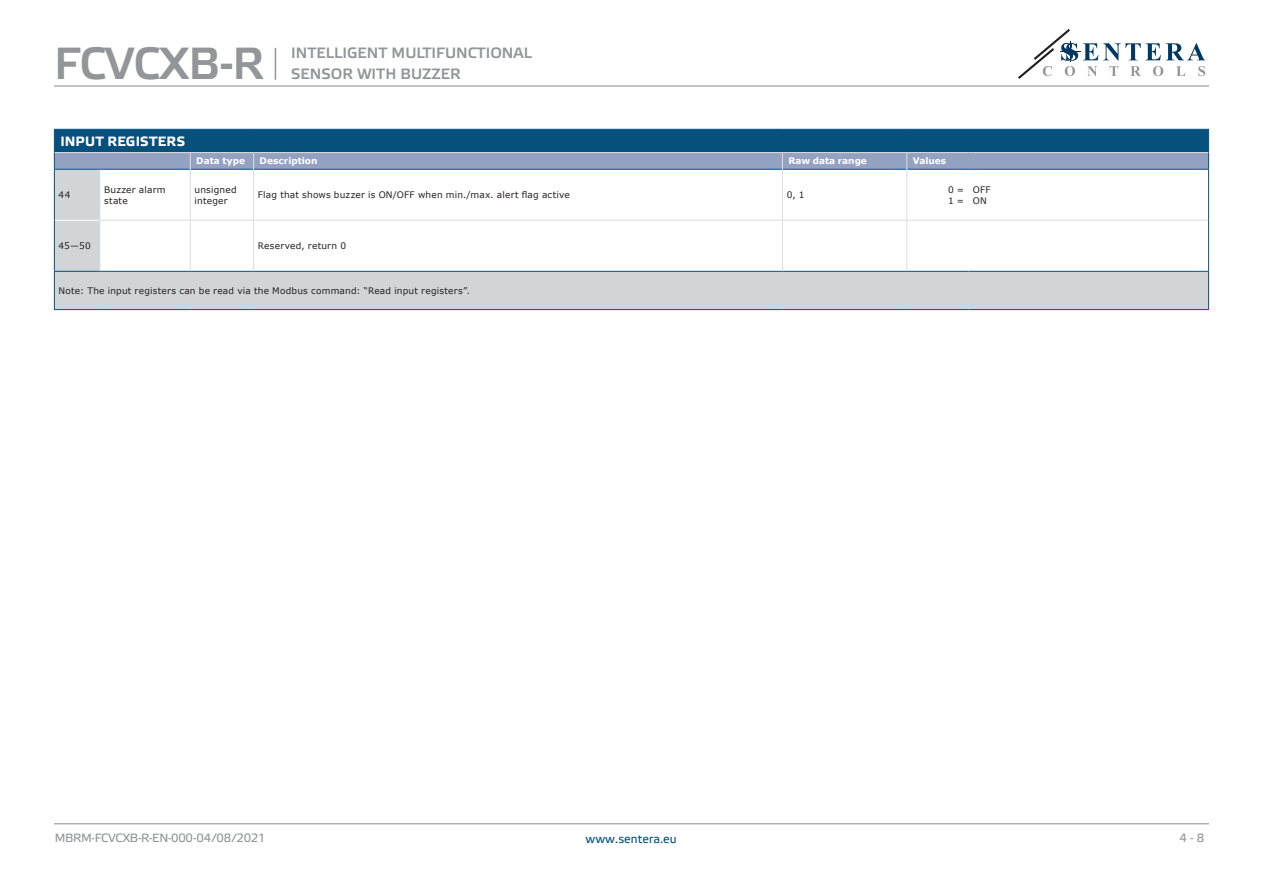
<style>
.page{position:relative;width:1263px;height:893px;background:#fff}
.page>*{position:absolute;margin:0;border:0;box-sizing:border-box;transform-origin:0 0}
.t1{font:45px "Etelka Medium Pro";letter-spacing:-.02em;color:#939598}
.t2{font:15px/21px "Etelka Medium Pro";color:#939598}
.table_text{font:700 13.5px "Etelka Text Pro";letter-spacing:.015em;color:#fff}
.t3{font:12px "Etelka Text Pro";letter-spacing:-.025em;color:#939598}
.t4{font:12px "Etelka Text Pro";color:#06517c}
.Table-text-modbus{font:9px/10.8px "Verdana";letter-spacing:.025em;color:#231f20}
.table_text-2{font:700 9px "Verdana";letter-spacing:-.005em;color:#fff}
</style>
<div class="page">
<hr style="left:54px;top:85px;width:1155px;height:2px;background:#939598">
<hr style="left:54px;top:823px;width:1155px;height:1px;background:#939598">
<svg style="left:1018px;top:29px;width:187px;height:50px"></svg>
<hr style="left:275px;top:48px;width:1px;height:32px;background:#939598">
<svg style="left:55px;top:170px;width:1153px;height:139px"></svg>
<hr style="left:54px;top:169px;width:46px;height:1px;background:#015186">
<hr style="left:100px;top:169px;width:90px;height:1px;background:#015186">
<hr style="left:191px;top:169px;width:62px;height:1px;background:#015186">
<hr style="left:254px;top:169px;width:528px;height:1px;background:#015186">
<hr style="left:783px;top:169px;width:123px;height:1px;background:#015186">
<hr style="left:907px;top:169px;width:61px;height:1px;background:#015186">
<hr style="left:968px;top:169px;width:241px;height:1px;background:#015186">
<hr style="left:54px;top:271px;width:46px;height:1px;background:#06517c">
<hr style="left:54px;top:272px;width:1px;height:37px;background:#06517c">
<hr style="left:100px;top:271px;width:90px;height:1px;background:#06517c">
<hr style="left:190px;top:271px;width:64px;height:1px;background:#06517c">
<hr style="left:254px;top:271px;width:528px;height:1px;background:#06517c">
<hr style="left:782px;top:271px;width:125px;height:1px;background:#06517c">
<hr style="left:907px;top:271px;width:61px;height:1px;background:#06517c">
<hr style="left:968px;top:271px;width:241px;height:1px;background:#06517c">
<hr style="left:1208px;top:272px;width:1px;height:37px;background:#06517c">
<hr style="left:54px;top:309px;width:46px;height:1px;background:#06517c">
<hr style="left:100px;top:309px;width:90px;height:1px;background:#06517c">
<hr style="left:190px;top:309px;width:64px;height:1px;background:#06517c">
<hr style="left:254px;top:309px;width:528px;height:1px;background:#06517c">
<hr style="left:782px;top:309px;width:125px;height:1px;background:#06517c">
<hr style="left:907px;top:309px;width:61px;height:1px;background:#06517c">
<hr style="left:968px;top:309px;width:241px;height:1px;background:#06517c">
<hr style="left:100px;top:220px;width:90px;height:1px;background:#dcdddf">
<hr style="left:190px;top:220px;width:64px;height:1px;background:#dcdddf">
<hr style="left:254px;top:220px;width:528px;height:1px;background:#dcdddf">
<hr style="left:782px;top:220px;width:125px;height:1px;background:#dcdddf">
<hr style="left:907px;top:220px;width:61px;height:1px;background:#dcdddf">
<hr style="left:968px;top:220px;width:240px;height:1px;background:#dcdddf">
<hr style="left:55px;top:220px;width:45px;height:1px;background:#fff">
<hr style="left:54px;top:170px;width:1px;height:50px;background:#06517c">
<hr style="left:1208px;top:170px;width:1px;height:50px;background:#06517c">
<hr style="left:54px;top:220px;width:1px;height:51px;background:#06517c">
<hr style="left:1208px;top:220px;width:1px;height:51px;background:#06517c">
<svg style="left:54px;top:129px;width:1155px;height:40px;background:#42749a"></svg>
<hr style="left:968px;top:152px;width:240px;height:1px;background:#dcdddf">
<hr style="left:100px;top:170px;width:1px;height:50px;background:#dcdddf">
<hr style="left:190px;top:169px;width:1px;height:51px;background:#dcdddf">
<hr style="left:253px;top:169px;width:1px;height:51px;background:#dcdddf">
<hr style="left:782px;top:169px;width:1px;height:51px;background:#dcdddf">
<hr style="left:906px;top:169px;width:1px;height:51px;background:#dcdddf">
<hr style="left:100px;top:221px;width:1px;height:50px;background:#dcdddf">
<hr style="left:190px;top:221px;width:1px;height:50px;background:#dcdddf">
<hr style="left:253px;top:221px;width:1px;height:50px;background:#dcdddf">
<hr style="left:782px;top:221px;width:1px;height:50px;background:#dcdddf">
<hr style="left:906px;top:221px;width:1px;height:50px;background:#dcdddf">
<h1 class="t1" style="left:54px;top:39px;width:212px">FCVCXB-R</h1>
<h2 class="t2" style="left:291px;top:43px;width:242px">INTELLIGENT MULTIFUNCTIONAL<br>SENSOR WITH BUZZER</h2>
<p class="table_text" style="left:60px;top:134px;width:126px">INPUT REGISTERS</p>
<p class="table_text-2" style="left:196px;top:155px;width:50px">Data type</p>
<p class="table_text-2" style="left:260px;top:155px;width:59px">Description</p>
<p class="table_text-2" style="left:788px;top:155px;width:80px">Raw data range</p>
<p class="table_text-2" style="left:913px;top:155px;width:35px">Values</p>
<p class="Table-text-modbus" style="left:59px;top:189px;width:13px">44</p>
<p class="Table-text-modbus" style="left:104px;top:184px;width:63px">Buzzer alarm state</p>
<p class="Table-text-modbus" style="left:195px;top:184px;width:44px">unsigned integer</p>
<p class="Table-text-modbus" style="left:258px;top:189px;width:313px">Flag that shows buzzer is ON/OFF when min./max. alert flag active</p>
<p class="Table-text-modbus" style="left:787px;top:189px;width:19px">0, 1</p>
<p class="Table-text-modbus" style="left:948px;top:184px;width:18px">0 =</p>
<p class="Table-text-modbus" style="left:948px;top:195px;width:18px">1 =</p>
<p class="Table-text-modbus" style="left:973px;top:184px;width:19px">OFF</p>
<p class="Table-text-modbus" style="left:973px;top:195px;width:16px">ON</p>
<p class="Table-text-modbus" style="left:59px;top:240px;width:34px">45—50</p>
<p class="Table-text-modbus" style="left:258px;top:240px;width:90px">Reserved, return 0</p>
<p class="Table-text-modbus" style="left:59px;top:285px;width:413px">Note: The input registers can be read via the Modbus command: “Read input registers”.</p>
<h3 class="t3" style="left:55px;top:832px;width:212px">MBRM-FCVCXB-R-EN-000 - 04 / 08 / 2021</h3>
<h3 class="t4" style="left:585px;top:833px;width:93px">www.sentera.eu</h3>
<h3 class="t3" style="left:1179px;top:832px;width:27px">4 - 8</h3>
</div>
